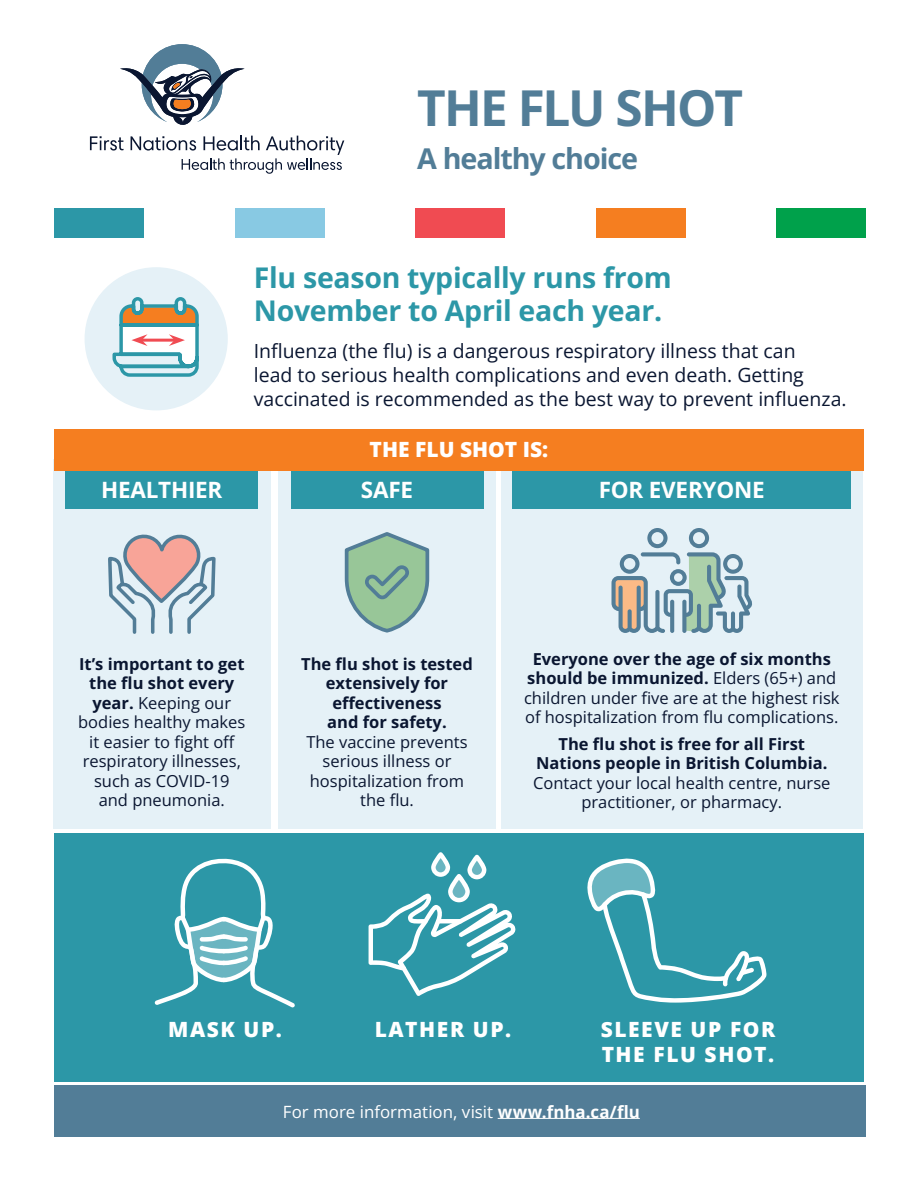
<style>
.page{position:relative;width:918px;height:1188px;background:#fff}
.page>*{position:absolute;margin:0;border:0;box-sizing:border-box;transform-origin:0 0}
.t1{font:700 49.5px "Open Sans";letter-spacing:-.04em;color:#527d97}
.t2{font:700 28.65px "Open Sans";letter-spacing:-.035em;color:#527d97}
.t3{font:700 28.5px/33px "Open Sans";letter-spacing:-.01em;color:#2c97a7}
.t4{font:700 22.5px "Open Sans";letter-spacing:-.01em;color:#fff}
.t5{font:800 21px/25.2px "Open Sans";letter-spacing:.075em;color:#fff}
.t6{font:800 21px "Open Sans";color:#fff}
.t7{font:19.5px/24px "Open Sans";color:#0a1631}
.t8{font:16.95px "Open Sans";color:#fff}
.t9{font:16.5px/19.5px "Open Sans";color:#0a1631;text-align:center}
.t10{font:700 16.5px/19.5px "Open Sans";color:#0a1631;text-align:center}
.s1{font-weight:700}
</style>
<div class="page">
<div style="left:53px;top:459px;width:218px;height:369px;background:#e5f1f7"></div>
<div style="left:278px;top:459px;width:218px;height:369px;background:#e5f1f7"></div>
<div style="left:501px;top:459px;width:361px;height:369px;background:#e5f1f7"></div>
<svg style="left:90px;top:136px;width:34px;height:15px"></svg>
<svg style="left:131px;top:136px;width:213px;height:38px"></svg>
<svg style="left:120px;top:44px;width:125px;height:81px"></svg>
<div style="left:54px;top:1085px;width:811px;height:52px;background:#527d97"></div>
<hr style="left:498px;top:1118px;width:142px;height:1px;background:#fff">
<div style="left:55px;top:208px;width:89px;height:29px;background:#2c97a7"></div>
<div style="left:66px;top:455px;width:192px;height:54px;background:#2c97a7"></div>
<div style="left:291px;top:455px;width:192px;height:54px;background:#2c97a7"></div>
<div style="left:513px;top:455px;width:338px;height:54px;background:#2c97a7"></div>
<div style="left:235px;top:208px;width:90px;height:29px;background:#88c9e3"></div>
<div style="left:416px;top:208px;width:89px;height:29px;background:#f04b52"></div>
<div style="left:596px;top:208px;width:90px;height:29px;background:#f57e20"></div>
<div style="left:54px;top:430px;width:810px;height:41px;background:#f57e20"></div>
<div style="left:777px;top:208px;width:89px;height:29px;background:#00a14b"></div>
<div style="left:54px;top:833px;width:810px;height:248px;background:#2c97a7"></div>
<svg style="left:154px;top:858px;width:141px;height:149px"></svg>
<svg style="left:587px;top:858px;width:180px;height:145px"></svg>
<svg style="left:369px;top:852px;width:147px;height:144px"></svg>
<hr style="left:436px;top:919px;width:27px;height:4px;background:#fff;border-radius:2px">
<svg style="left:450px;top:876px;width:18px;height:24px"></svg>
<svg style="left:433px;top:854px;width:15px;height:21px"></svg>
<svg style="left:470px;top:857px;width:14px;height:20px"></svg>
<div style="left:85px;top:267px;width:143px;height:143px;background:#e5f1f7;border-radius:50%"></div>
<svg style="left:112px;top:297px;width:87px;height:80px"></svg>
<svg style="left:108px;top:534px;width:108px;height:100px"></svg>
<svg style="left:344px;top:532px;width:86px;height:101px"></svg>
<svg style="left:612px;top:528px;width:140px;height:105px"></svg>
<h1 class="t1" style="left:417px;top:74px;width:328px">THE FLU SHOT</h1>
<h2 class="t2" style="left:417px;top:139px;width:222px">A healthy choice</h2>
<h3 class="t3" style="left:254px;top:260px;width:420px">Flu season typically runs from<br>November to April each year.</h3>
<p class="t7" style="left:254px;top:339px;width:594px">Influenza (the flu) is a dangerous respiratory illness that can<br>lead to serious health complications and even death. Getting vaccinated is recommended as the best way to prevent influenza.</p>
<p class="t6" style="left:370px;top:434px;width:180px">THE FLU SHOT IS:</p>
<h3 class="t4" style="left:101px;top:474px;width:123px">HEALTHIER</h3>
<h3 class="t4" style="left:361px;top:474px;width:54px">SAFE</h3>
<h3 class="t4" style="left:599px;top:474px;width:168px">FOR EVERYONE</h3>
<p class="t9" style="left:78px;top:654px;width:169px"><span class="s1">It’s important to get the flu shot every year.</span> Keeping our bodies healthy makes it easier to fight off respiratory illnesses, such as COVID-19 and pneumonia.</p>
<p class="t10" style="left:301px;top:654px;width:173px">The flu shot is tested extensively for effectiveness<br>and for safety.</p>
<p class="t9" style="left:306px;top:732px;width:163px">The vaccine prevents serious illness or hospitalization from the flu.</p>
<p class="t9" style="left:524px;top:649px;width:317px"><span class="s1">Everyone over the age of six months should be immunized.</span> Elders (65+) and children under five are at the highest risk of hospitalization from flu complications.</p>
<p class="t10" style="left:536px;top:733px;width:293px">The flu shot is free for all First<br>Nations people in British Columbia.</p>
<p class="t9" style="left:533px;top:772px;width:299px">Contact your local health centre, nurse practitioner, or pharmacy.</p>
<p class="t5" style="left:168px;top:1015px;width:115px">MASK UP.</p>
<p class="t5" style="left:375px;top:1015px;width:138px">LATHER UP.</p>
<p class="t5" style="left:601px;top:1015px;width:176px">SLEEVE UP FOR<br>THE FLU SHOT.</p>
<p class="t8" style="left:283px;top:1100px;width:359px">For more information, visit <span class="s1">www.fnha.ca/flu</span></p>
</div>
